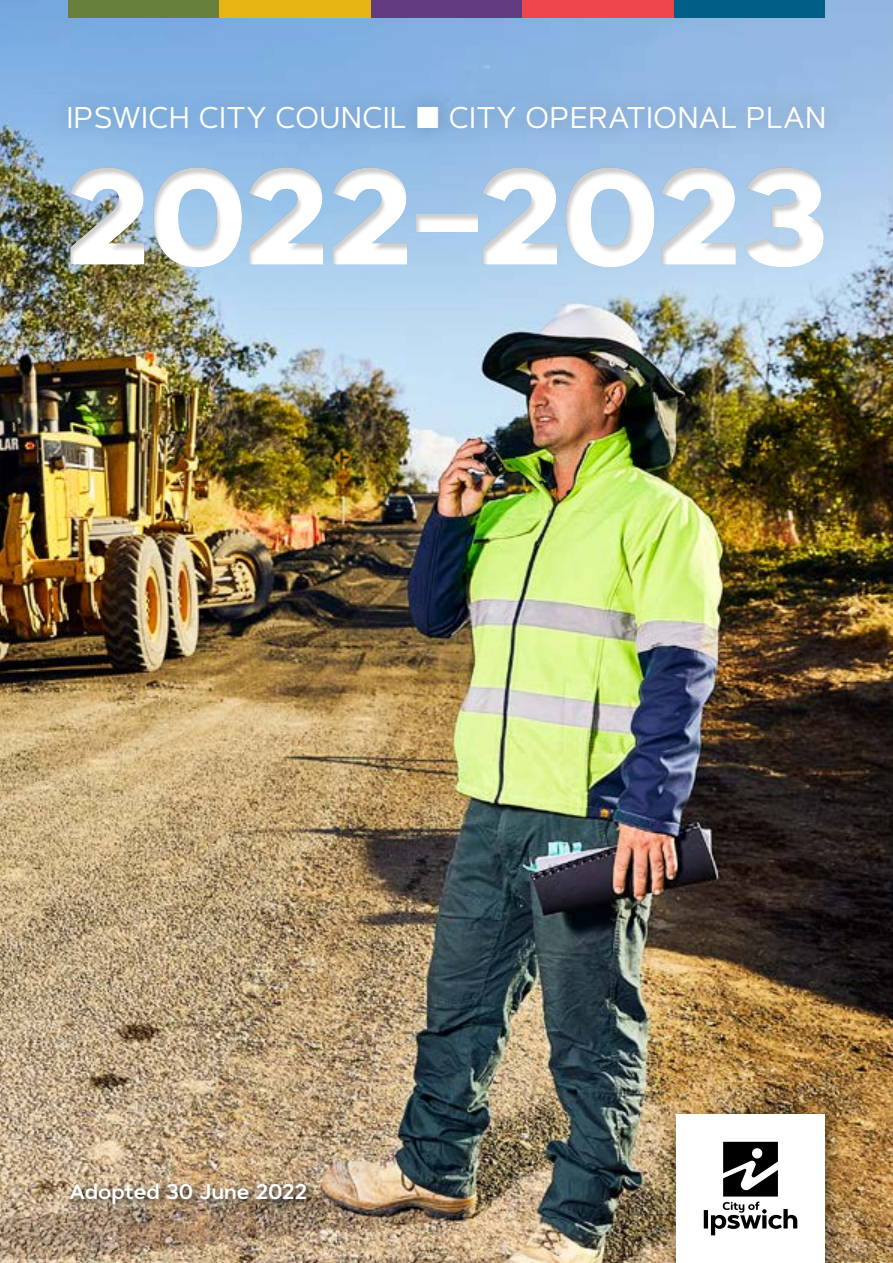
<style>
.page{position:relative;width:893px;height:1263px;background:#fff}
.page>*{position:absolute;margin:0;border:0;box-sizing:border-box;transform-origin:0 0}
.t1{font:800 135px "Artegra Sans Alt";letter-spacing:-.025em;color:#fff}
.t2{font:30px "Artegra Sans Alt";color:#fff}
.t3{font:600 21px "Artegra Sans Alt";color:#fff}
</style>
<div class="page">
<img style="left:0;top:357px;width:893px;height:906px">
<img style="left:0;top:0;width:893px;height:357px">
<div style="left:665px;top:1103px;width:177px;height:160px;background:#000;opacity:.4"></div>
<div style="left:676px;top:1114px;width:149px;height:149px;background:#fff"></div>
<svg style="left:704px;top:1142px;width:93px;height:93px"></svg>
<div style="left:65px;top:1180px;width:252px;height:36px;background:#000;opacity:.75"></div>
<div style="left:38px;top:113px;width:855px;height:210px;background:#000;opacity:.2"></div>
<div style="left:46px;top:83px;width:801px;height:68px;background:#000;opacity:.2"></div>
<div style="left:674px;top:0;width:151px;height:17px;background:#005e87"></div>
<div style="left:68px;top:0;width:151px;height:17px;background:#67803b"></div>
<div style="left:371px;top:0;width:151px;height:17px;background:#633b81"></div>
<div style="left:219px;top:0;width:152px;height:17px;background:#e7b513"></div>
<div style="left:522px;top:0;width:152px;height:17px;background:#ef454d"></div>
<p class="t2" style="left:67px;top:96px;width:761px">IPSWICH CITY COUNCIL ■ CITY OPERATIONAL PLAN</p>
<h1 class="t1" style="left:64px;top:114px;width:766px">2022–2023</h1>
<p class="t3" style="left:70px;top:1177px;width:239px">Adopted 30 June 2022</p>
</div>
